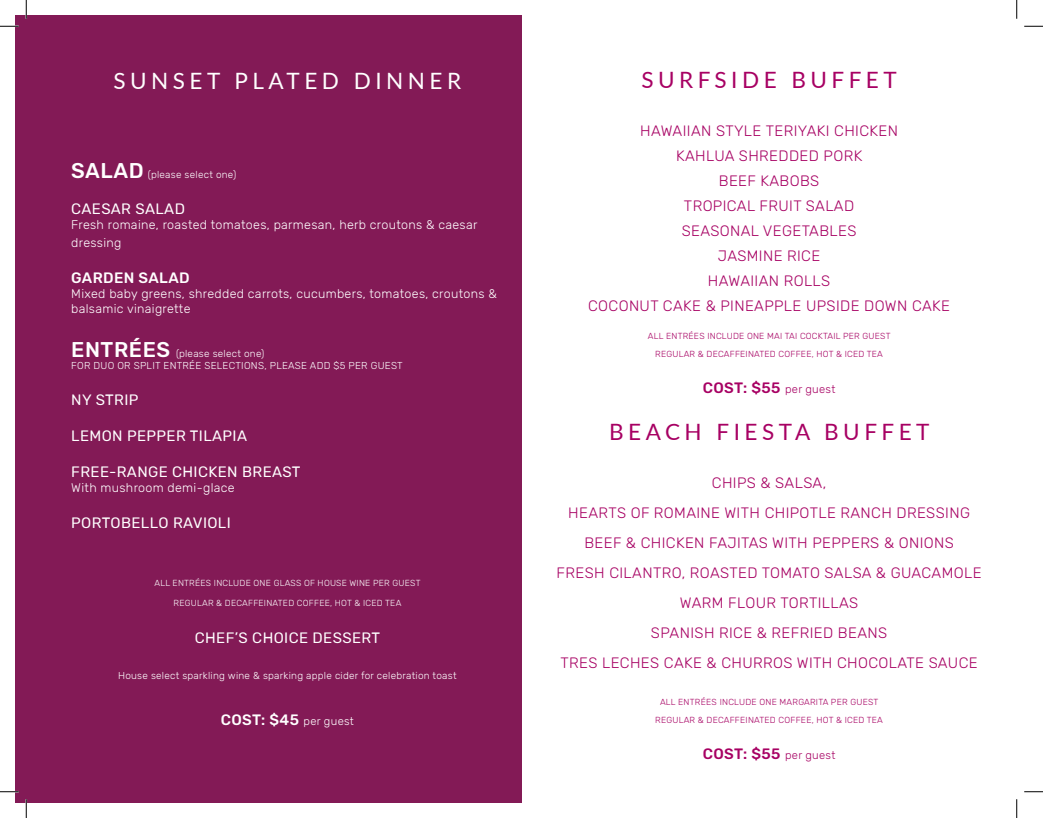
<style>
.page{position:relative;width:1043px;height:818px;background:#fff}
.page>*{position:absolute;margin:0;border:0;box-sizing:border-box;transform-origin:0 0}
.t1{font:22.5px "Lato";letter-spacing:.2em;color:#a70063}
.t2{font:22.5px "Lato";letter-spacing:.2em;color:#fff}
.t3{font:300 15px/25px "Rubik";letter-spacing:.025em;color:#a70063;text-align:center}
.t4{font:15px "Rubik";letter-spacing:.025em;color:#fff}
.t5{font:500 15px "Rubik";letter-spacing:.025em;color:#a70063}
.t6{font:500 15px "Rubik";letter-spacing:.025em;color:#fff}
.t7{font:300 12.5px/18px "Rubik";letter-spacing:.025em;color:#fff}
.t8{font:300 10px/12px "Rubik";letter-spacing:.025em;color:#fff}
.t9{font:300 8.75px/18px "Rubik";letter-spacing:.025em;color:#a70063;text-align:center}
.t10{font:300 8.75px "Rubik";letter-spacing:.025em;color:#fff}
.s1{font-weight:500;font-size:21.25px}
.s2{font-weight:300;font-size:11.25px}
</style>
<div class="page">
<div style="left:15px;top:15px;width:506px;height:787px;background:#831a56"></div>
<svg style="left:0;top:25px;width:19px;height:2px"></svg>
<svg style="left:1024px;top:25px;width:18px;height:2px"></svg>
<svg style="left:0;top:790px;width:19px;height:2px"></svg>
<svg style="left:1024px;top:791px;width:18px;height:1px"></svg>
<svg style="left:25px;top:0;width:2px;height:19px"></svg>
<svg style="left:25px;top:799px;width:2px;height:19px"></svg>
<svg style="left:1016px;top:0;width:1px;height:19px"></svg>
<svg style="left:1016px;top:799px;width:1px;height:19px"></svg>
<h1 class="t2" style="left:113px;top:65px;width:349px">SUNSET PLATED DINNER</h1>
<p class="t8" style="left:71px;top:169px;width:167px"><span class="s1">SALAD</span> (please select one)</p>
<p class="t4" style="left:71px;top:200px;width:115px">CAESAR SALAD</p>
<p class="t7" style="left:71px;top:216px;width:408px">Fresh romaine, roasted tomatoes, parmesan, herb croutons &amp; caesar dressing</p>
<p class="t6" style="left:71px;top:269px;width:120px">GARDEN SALAD</p>
<p class="t7" style="left:71px;top:287px;width:427px;line-height:15px">Mixed baby greens, shredded carrots, cucumbers, tomatoes, croutons &amp; balsamic vinaigrette</p>
<p class="t8" style="left:71px;top:347px;width:333px"><span class="s1">ENTRÉES</span> (please select one)<br>FOR DUO OR SPLIT ENTRÉE SELECTIONS, PLEASE ADD $5 PER GUEST</p>
<p class="t4" style="left:71px;top:391px;width:69px">NY STRIP</p>
<p class="t4" style="left:71px;top:427px;width:177px">LEMON PEPPER TILAPIA</p>
<p class="t4" style="left:71px;top:463px;width:231px">FREE-RANGE CHICKEN BREAST</p>
<p class="t7" style="left:71px;top:479px;width:165px">With mushroom demi-glace</p>
<p class="t4" style="left:71px;top:514px;width:161px">PORTOBELLO RAVIOLI</p>
<p class="t10" style="left:154px;top:578px;width:267px">ALL ENTRÉES INCLUDE ONE GLASS OF HOUSE WINE PER GUEST</p>
<p class="t10" style="left:174px;top:598px;width:229px">REGULAR &amp; DECAFFEINATED COFFEE, HOT &amp; ICED TEA</p>
<p class="t4" style="left:195px;top:628px;width:187px">CHEF’S CHOICE DESSERT</p>
<p class="t8" style="left:118px;top:669px;width:340px">House select sparkling wine &amp; sparking apple cider for celebration toast</p>
<p class="t6" style="left:221px;top:711px;width:135px">COST: $45 <span class="s2">per guest</span></p>
<h1 class="t1" style="left:641px;top:64px;width:257px">SURFSIDE BUFFET</h1>
<p class="t3" style="left:588px;top:118px;width:363px">HAWAIIAN STYLE TERIYAKI CHICKEN<br>KAHLUA SHREDDED PORK<br>BEEF KABOBS<br>TROPICAL FRUIT SALAD<br>SEASONAL VEGETABLES<br>JASMINE RICE<br>HAWAIIAN ROLLS<br>COCONUT CAKE &amp; PINEAPPLE UPSIDE DOWN CAKE</p>
<p class="t9" style="left:648px;top:327px;width:244px">ALL ENTRÉES INCLUDE ONE MAI TAI COCKTAIL PER GUEST<br>REGULAR &amp; DECAFFEINATED COFFEE, HOT &amp; ICED TEA</p>
<p class="t5" style="left:702px;top:379px;width:134px">COST: $55 <span class="s2">per guest</span></p>
<h1 class="t1" style="left:609px;top:416px;width:322px">BEACH FIESTA BUFFET</h1>
<p class="t3" style="left:556px;top:468px;width:426px;line-height:30px">CHIPS &amp; SALSA,<br>HEARTS OF ROMAINE WITH CHIPOTLE RANCH DRESSING BEEF &amp; CHICKEN FAJITAS WITH PEPPERS &amp; ONIONS<br>FRESH CILANTRO, ROASTED TOMATO SALSA &amp; GUACAMOLE WARM FLOUR TORTILLAS<br>SPANISH RICE &amp; REFRIED BEANS<br>TRES LECHES CAKE &amp; CHURROS WITH CHOCOLATE SAUCE</p>
<p class="t9" style="left:655px;top:693px;width:229px">ALL ENTRÉES INCLUDE ONE MARGARITA PER GUEST<br>REGULAR &amp; DECAFFEINATED COFFEE, HOT &amp; ICED TEA</p>
<p class="t5" style="left:702px;top:745px;width:134px">COST: $55 <span class="s2">per guest</span></p>
</div>
